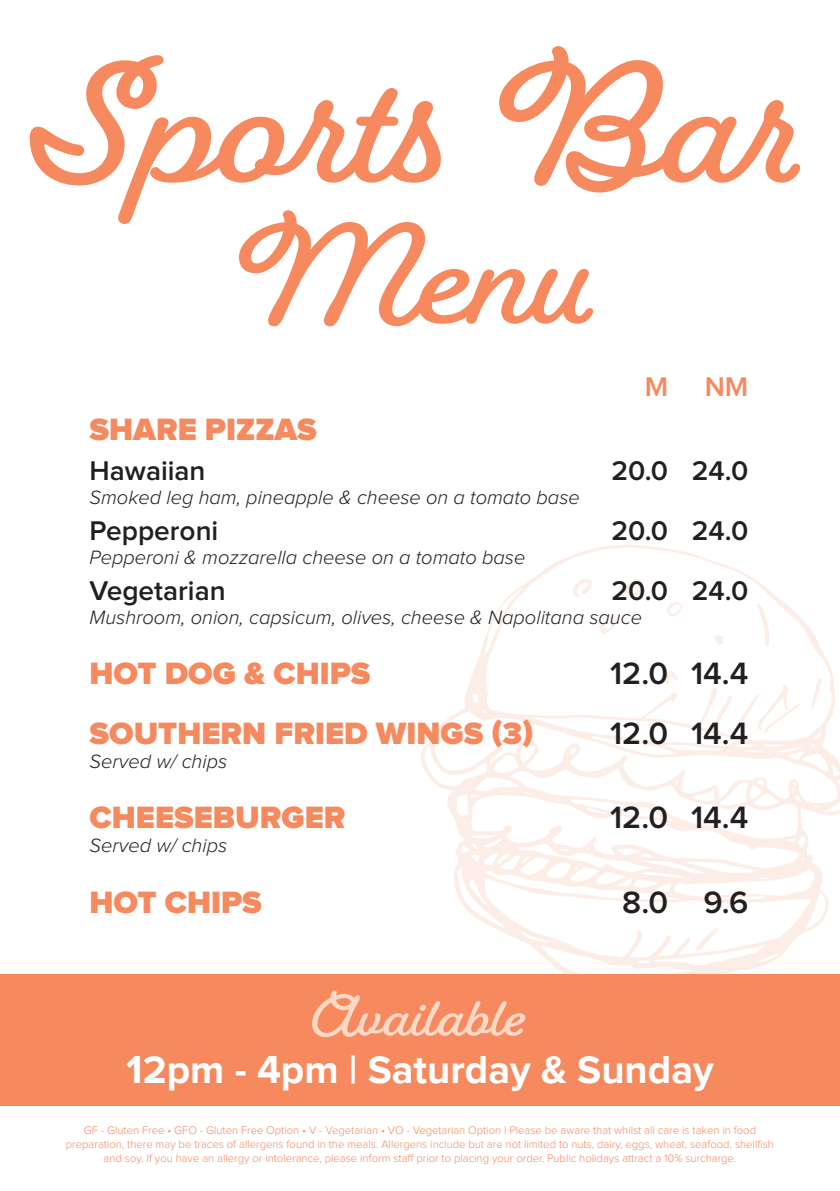
<style>
.page{position:relative;width:840px;height:1191px;background:#fff}
.page>*{position:absolute;margin:0;border:0;box-sizing:border-box;transform-origin:0 0}
.t1{font:700 154.2px "Fairwater Script";color:#f6895e}
.t2{font:700 128px "Fairwater Script";color:#f6895e}
.t3{font:700 52.8px "Fairwater Script";color:#fdd8c4}
.t4{font:700 40px "Proxima Nova";color:#fff}
.t5{font:900 32px "Proxima Nova";color:#f6895e}
.t6{font:600 32px "Proxima Nova";color:#231f20}
.t7{font:600 28px "Proxima Nova";color:#231f20}
.t8{font:600 28px "Proxima Nova";color:#f6895e}
.t9{font:italic 300 20px "Proxima Nova";color:#231f20}
.t10{font:300 11.4px/13.8px "Proxima Nova";color:#f6895e;text-align:center}
</style>
<div class="page">
<svg style="left:421px;top:544px;width:418px;height:430px"></svg>
<div style="left:0;top:974px;width:839px;height:132px;background:#f6895e"></div>
<h1 class="t1" style="left:30px;top:38px;width:782px">Sports Bar</h1>
<h2 class="t2" style="left:238px;top:203px;width:365px">Menu</h2>
<h3 class="t8" style="left:644px;top:374px;width:25px">M</h3>
<h3 class="t8" style="left:704px;top:374px;width:45px">NM</h3>
<h3 class="t5" style="left:89px;top:415px;width:229px">SHARE PIZZAS</h3>
<h3 class="t7" style="left:89px;top:458px;width:117px">Hawaiian</h3>
<h3 class="t7" style="left:611px;top:458px;width:138px">20.0 24.0</h3>
<h3 class="t9" style="left:89px;top:488px;width:491px">Smoked leg ham, pineapple &amp; cheese on a tomato base</h3>
<h3 class="t7" style="left:89px;top:518px;width:130px">Pepperoni</h3>
<h3 class="t7" style="left:611px;top:518px;width:138px">20.0 24.0</h3>
<h3 class="t9" style="left:89px;top:548px;width:437px">Pepperoni &amp; mozzarella cheese on a tomato base</h3>
<h3 class="t7" style="left:89px;top:578px;width:137px">Vegetarian</h3>
<h3 class="t7" style="left:611px;top:578px;width:138px">20.0 24.0</h3>
<h3 class="t9" style="left:89px;top:608px;width:553px">Mushroom, onion, capsicum, olives, cheese &amp; Napolitana sauce</h3>
<h3 class="t5" style="left:89px;top:659px;width:282px">HOT DOG &amp; CHIPS</h3>
<h3 class="t6" style="left:609px;top:659px;width:140px">12.0 14.4</h3>
<h3 class="t5" style="left:89px;top:719px;width:445px">SOUTHERN FRIED WINGS (3)</h3>
<h3 class="t6" style="left:609px;top:719px;width:140px">12.0 14.4</h3>
<h3 class="t9" style="left:89px;top:752px;width:139px">Served w/ chips</h3>
<h3 class="t5" style="left:89px;top:803px;width:257px">CHEESEBURGER</h3>
<h3 class="t6" style="left:609px;top:803px;width:140px">12.0 14.4</h3>
<h3 class="t9" style="left:89px;top:836px;width:139px">Served w/ chips</h3>
<h3 class="t5" style="left:89px;top:887px;width:174px">HOT CHIPS</h3>
<h3 class="t6" style="left:622px;top:887px;width:127px">8.0 9.6</h3>
<h3 class="t3" style="left:312px;top:986px;width:217px">Available</h3>
<h3 class="t4" style="left:126px;top:1047px;width:588px">12pm - 4pm | Saturday &amp; Sunday</h3>
<p class="t10" style="left:66px;top:1123px;width:709px">GF - Gluten Free • GFO - Gluten Free Option • V - Vegetarian • VO - Vegetarian Option | Please be aware that whilst all care is taken in food preparation, there may be traces of allergens found in the meals. Allergens include but are not limited to nuts, dairy, eggs, wheat, seafood, shellfish and soy. If you have an allergy or intolerance, please inform staff prior to placing your order. Public holidays attract a 10% surcharge.</p>
</div>
